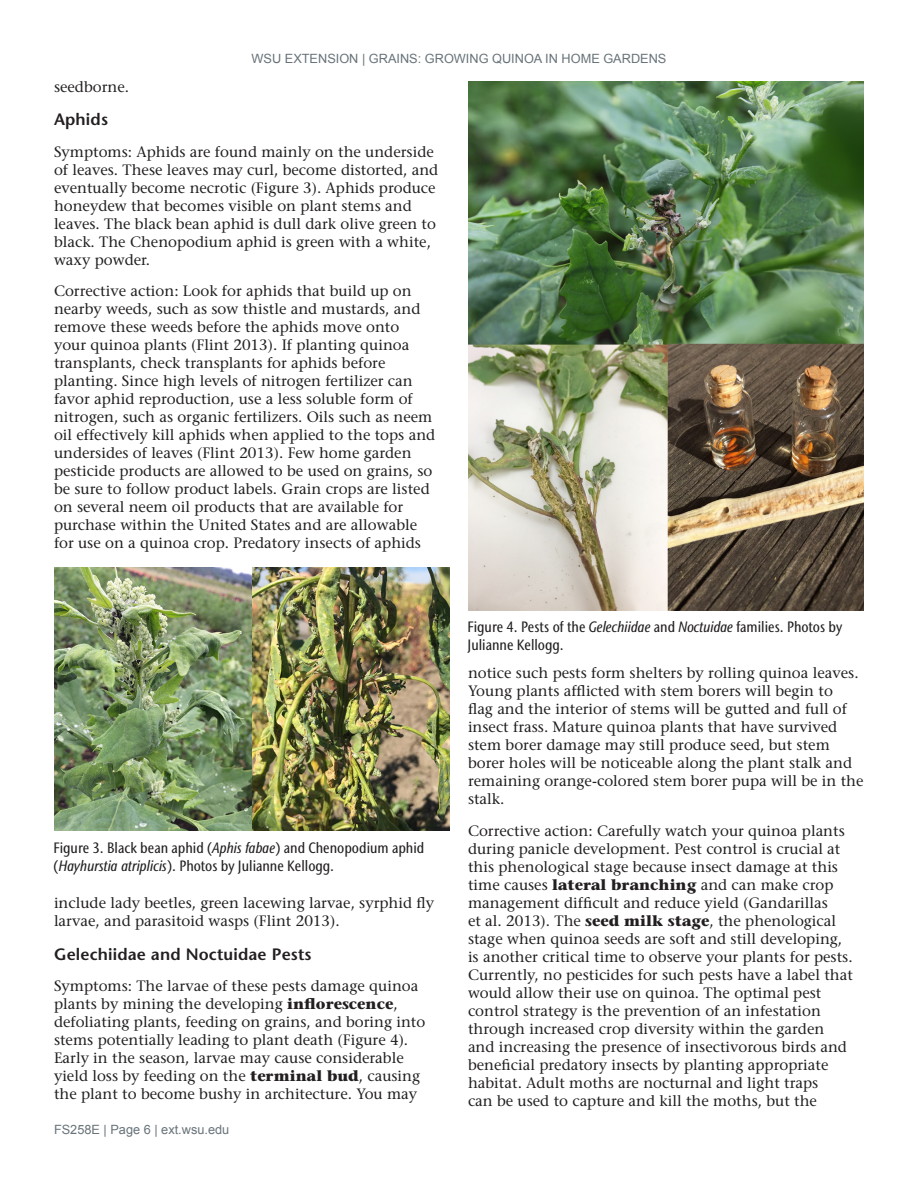
<style>
.page{position:relative;width:918px;height:1188px;background:#fff}
.page>*{position:absolute;margin:0;border:0;box-sizing:border-box;transform-origin:0 0}
.Body_Head2{font:600 16.5px "Stone Sans Std";letter-spacing:.01em;color:#231f20}
.Body_Text{font:500 15px/18px "Stone Serif Std";color:#231f20}
.Figure{font:500 condensed 15px/18px "Stone Sans IIITC Std";color:#231f20}
.t1{font:12.75px "Arial";color:#687379}
.s1{font-style:italic}
.s2{font-weight:700}
</style>
<div class="page">
<img style="left:54px;top:568px;width:396px;height:263px">
<img style="left:468px;top:81px;width:396px;height:529px">
<p class="t1" style="left:252px;top:50px;width:416px">WSU EXTENSION | GRAINS: GROWING QUINOA IN HOME GARDENS</p>
<p class="Body_Text" style="left:54px;top:78px;width:77px">seedborne.</p>
<p class="Body_Head2" style="left:54px;top:110px;width:56px">Aphids</p>
<p class="Body_Text" style="left:54px;top:143px;width:386px">Symptoms: Aphids are found mainly on the underside of leaves. These leaves may curl, become distorted, and eventually become necrotic (Figure 3). Aphids produce honeydew that becomes visible on plant stems and leaves. The black bean aphid is dull dark olive green to black. The Chenopodium aphid is green with a white, waxy powder.</p>
<p class="Body_Text" style="left:54px;top:282px;width:383px">Corrective action: Look for aphids that build up on nearby weeds, such as sow thistle and mustards, and remove these weeds before the aphids move onto<br>your quinoa plants (Flint 2013). If planting quinoa transplants, check transplants for aphids before planting. Since high levels of nitrogen fertilizer can favor aphid reproduction, use a less soluble form of nitrogen, such as organic fertilizers. Oils such as neem oil effectively kill aphids when applied to the tops and undersides of leaves (Flint 2013). Few home garden pesticide products are allowed to be used on grains, so be sure to follow product labels. Grain crops are listed on several neem oil products that are available for purchase within the United States and are allowable for use on a quinoa crop. Predatory insects of aphids</p>
<p class="Figure" style="left:54px;top:839px;width:372px">Figure 3. Black bean aphid (<span class="s1">Aphis fabae</span>) and Chenopodium aphid (<span class="s1">Hayhurstia atriplicis</span>). Photos by Julianne Kellogg.</p>
<p class="Body_Text" style="left:54px;top:894px;width:382px">include lady beetles, green lacewing larvae, syrphid fly larvae, and parasitoid wasps (Flint 2013).</p>
<p class="Body_Head2" style="left:54px;top:944px;width:259px">Gelechiidae and Noctuidae Pests</p>
<p class="Body_Text" style="left:54px;top:977px;width:373px">Symptoms: The larvae of these pests damage quinoa plants by mining the developing <span class="s2">inflorescence</span>, defoliating plants, feeding on grains, and boring into stems potentially leading to plant death (Figure 4).<br>Early in the season, larvae may cause considerable yield loss by feeding on the <span class="s2">terminal bud</span>, causing the plant to become bushy in architecture. You may</p>
<p class="t1" style="left:54px;top:1121px;width:177px">FS258E | Page 6 | ext.wsu.edu</p>
<p class="Figure" style="left:468px;top:618px;width:376px">Figure 4. Pests of the <span class="s1">Gelechiidae</span> and <span class="s1">Noctuidae</span> families. Photos by<br>Julianne Kellogg.</p>
<p class="Body_Text" style="left:468px;top:664px;width:397px">notice such pests form shelters by rolling quinoa leaves.<br>Young plants afflicted with stem borers will begin to<br>flag and the interior of stems will be gutted and full of insect frass. Mature quinoa plants that have survived stem borer damage may still produce seed, but stem borer holes will be noticeable along the plant stalk and remaining orange-colored stem borer pupa will be in the stalk.</p>
<p class="Body_Text" style="left:468px;top:822px;width:386px">Corrective action: Carefully watch your quinoa plants during panicle development. Pest control is crucial at this phenological stage because insect damage at this time causes <span class="s2">lateral branching</span> and can make crop management difficult and reduce yield (Gandarillas<br>et al. 2013). The <span class="s2">seed milk stage</span>, the phenological stage when quinoa seeds are soft and still developing, is another critical time to observe your plants for pests.<br>Currently, no pesticides for such pests have a label that would allow their use on quinoa. The optimal pest control strategy is the prevention of an infestation through increased crop diversity within the garden and increasing the presence of insectivorous birds and beneficial predatory insects by planting appropriate habitat. Adult moths are nocturnal and light traps<br>can be used to capture and kill the moths, but the</p>
</div>
